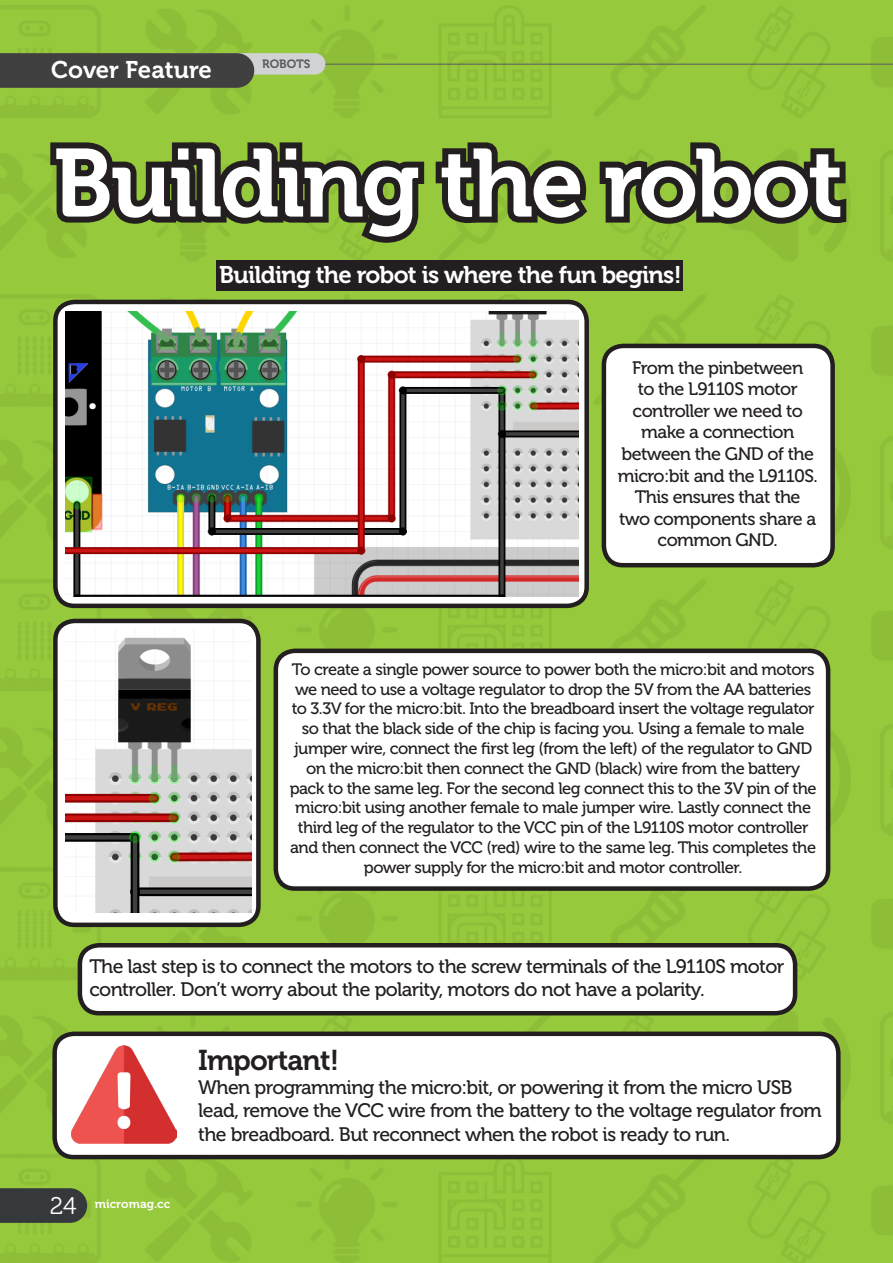
<style>
.page{position:relative;width:893px;height:1263px;background:#fff}
.page>*{position:absolute;margin:0;border:0;box-sizing:border-box;transform-origin:0 0}
.t1{font:96px "Museo 700";letter-spacing:-.03em;color:#fff}
.Underline_-_White{font:28.5px "Museo 700";letter-spacing:-.03em;color:#231f20}
.Underline_-_White-2{font:24px "Museo 700";letter-spacing:-.03em;color:#fff}
.Underline_-_White-3{font:24px "Museo 700";color:#fff}
.t2{font:24px "Museo 300";color:#fff}
.Underline_-_White-4{font:19.5px/23.4px "Museo 500";letter-spacing:-.03em;color:#231f20}
.Underline_-_White-5{font:18px/21.6px "Museo 500";letter-spacing:-.03em;color:#231f20;text-align:center}
.Underline_-_White-6{font:16.5px/19.8px "Museo 500";letter-spacing:-.03em;color:#231f20;text-align:center}
.t3{font:12px "Museo 700";color:#fff}
.t4{font:12px "Museo 700";color:#57585a}
</style>
<div class="page">
<img style="left:0;top:6px;width:893px;height:1257px">
<svg style="left:44px;top:136px;width:808px;height:118px;background:#5d752e"></svg>
<div style="left:216px;top:261px;width:467px;height:30px;background:#231f20"></div>
<div style="left:604px;top:346px;width:229px;height:219px;background:#fff;border-radius:19px"></div>
<div style="left:602px;top:344px;width:233px;height:223px;border:4px solid #231f20;border-radius:19px"></div>
<div style="left:55px;top:302px;width:532px;height:304px;background:#fff;border-radius:19px"></div>
<div style="left:53px;top:300px;width:536px;height:308px;border:4px solid #231f20;border-radius:19px"></div>
<img style="left:66px;top:311px;width:512px;height:285px">
<div style="left:55px;top:621px;width:203px;height:304px;background:#fff;border-radius:19px"></div>
<div style="left:53px;top:619px;width:208px;height:308px;border:4px solid #231f20;border-radius:19px"></div>
<img style="left:66px;top:637px;width:185px;height:275px">
<div style="left:276px;top:651px;width:552px;height:237px;background:#fff;border-radius:19px"></div>
<div style="left:274px;top:649px;width:556px;height:242px;border:4px solid #231f20;border-radius:19px"></div>
<div style="left:55px;top:1034px;width:783px;height:123px;background:#fff;border-radius:19px"></div>
<div style="left:52px;top:1031px;width:789px;height:128px;border:4px solid #231f20;border-radius:19px"></div>
<img style="left:72px;top:1045px;width:104px;height:99px">
<svg style="left:0;top:53px;width:325px;height:35px;background:#5c6153"></svg>
<hr style="left:325px;top:64px;width:568px;height:1px;background:#57585a">
<div style="left:80px;top:945px;width:715px;height:68px;background:#fff;border-radius:19px"></div>
<div style="left:78px;top:943px;width:719px;height:72px;border:4px solid #231f20;border-radius:19px"></div>
<svg style="left:0;top:1188px;width:87px;height:35px;background:#3a403b"></svg>
<p class="Underline_-_White-3" style="left:51px;top:56px;width:162px">Cover Feature</p>
<p class="t4" style="left:262px;top:57px;width:50px">ROBOTS</p>
<p class="t1" style="left:53px;top:130px;width:792px">Building the robot</p>
<p class="Underline_-_White-2" style="left:219px;top:261px;width:464px">Building the robot is where the fun begins!</p>
<p class="Underline_-_White-5" style="left:618px;top:357px;width:202px">From the pinbetween<br>to the L9110S motor controller we need to make a connection between the GND of the micro:bit and the L9110S.<br>This ensures that the two components share a common GND.</p>
<p class="Underline_-_White-6" style="left:290px;top:659px;width:528px">To create a single power source to power both the micro:bit and motors we need to use a voltage regulator to drop the 5V from the AA batteries to 3.3V for the micro:bit. Into the breadboard insert the voltage regulator so that the black side of the chip is facing you. Using a female to male jumper wire, connect the first leg (from the left) of the regulator to GND on the micro:bit then connect the GND (black) wire from the battery pack to the same leg. For the second leg connect this to the 3V pin of the micro:bit using another female to male jumper wire. Lastly connect the third leg of the regulator to the VCC pin of the L9110S motor controller and then connect the VCC (red) wire to the same leg. This completes the power supply for the micro:bit and motor controller.</p>
<p class="Underline_-_White-4" style="left:89px;top:955px;width:696px">The last step is to connect the motors to the screw terminals of the L9110S motor controller. Don’t worry about the polarity, motors do not have a polarity.</p>
<p class="t2" style="left:50px;top:1193px;width:28px">24</p>
<p class="t3" style="left:95px;top:1197px;width:77px">micromag.cc</p>
<p class="Underline_-_White" style="left:198px;top:1044px;width:142px">Important!</p>
<p class="Underline_-_White-4" style="left:198px;top:1075px;width:625px">When programming the micro:bit, or powering it from the micro USB lead, remove the VCC wire from the battery to the voltage regulator from the breadboard. But reconnect when the robot is ready to run.</p>
</div>
